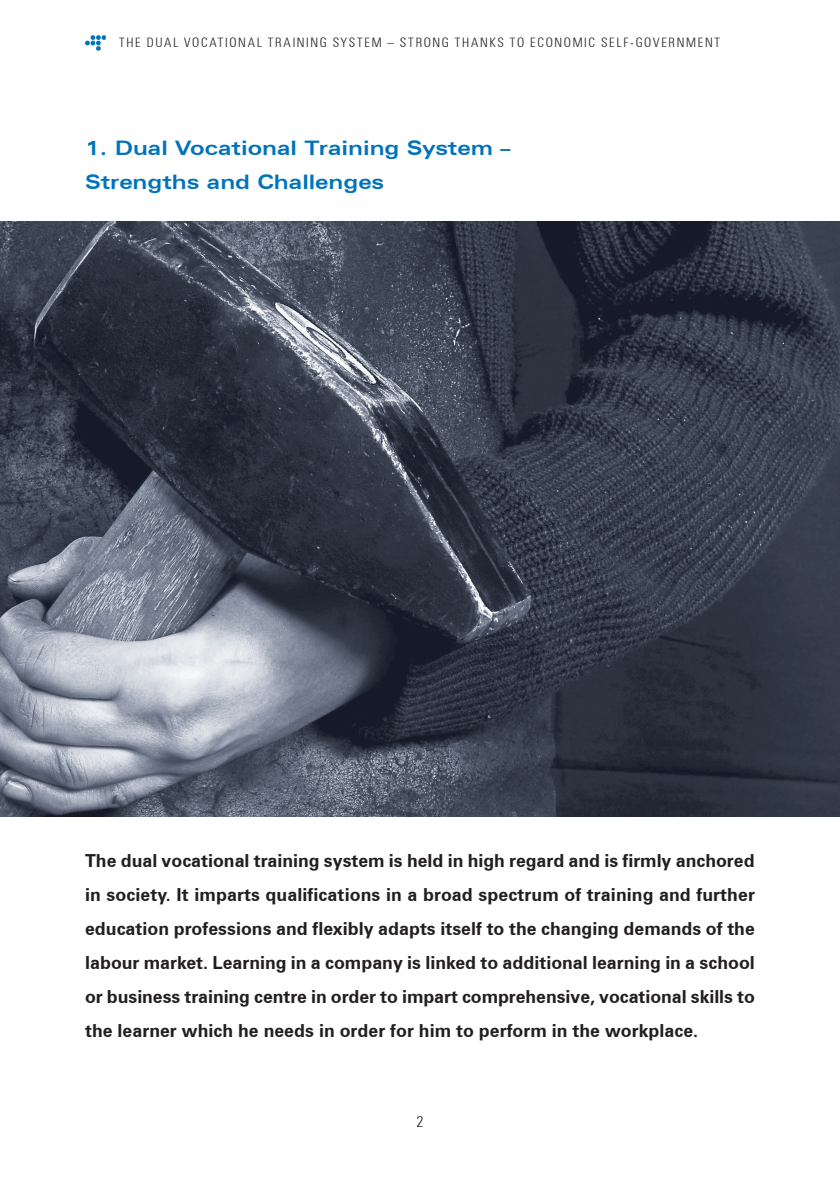
<style>
.page{position:relative;width:840px;height:1191px;background:#fff}
.page>*{position:absolute;margin:0;border:0;box-sizing:border-box;transform-origin:0 0}
.t1{font:700 expanded 20px/34px "Zurich BT";color:#0073bc}
.t2{font:700 18px/34px "Zurich BT";color:#231f20;text-align:justify}
.t3{font:300 condensed 15.2px "Zurich BT";color:#231f20}
.t4{font:300 condensed 13px "Zurich BT";letter-spacing:.13em;color:#231f20}
</style>
<div class="page">
<svg style="left:85px;top:35px;width:21px;height:16px"></svg>
<img style="left:0;top:221px;width:839px;height:595px">
<p class="t4" style="left:119px;top:34px;width:602px">THE DUAL VOCATIONAL TRAINING SYSTEM – STRONG THANKS TO ECONOMIC SELF-GOVERNMENT</p>
<p class="t1" style="left:85px;top:131px;width:426px">1. Dual Vocational Training System –<br>Strengths and Challenges</p>
<p class="t2" style="left:85px;top:844px;width:671px">The dual vocational training system is held in high regard and is firmly anchored in society. It imparts qualifications in a broad spectrum of training and further education professions and flexibly adapts itself to the changing demands of the labour market. Learning in a company is linked to additional learning in a school or business training centre in order to impart comprehensive, vocational skills to the learner which he needs in order for him to perform in the workplace.</p>
<p class="t3" style="left:416px;top:1112px;width:8px">2</p>
</div>
